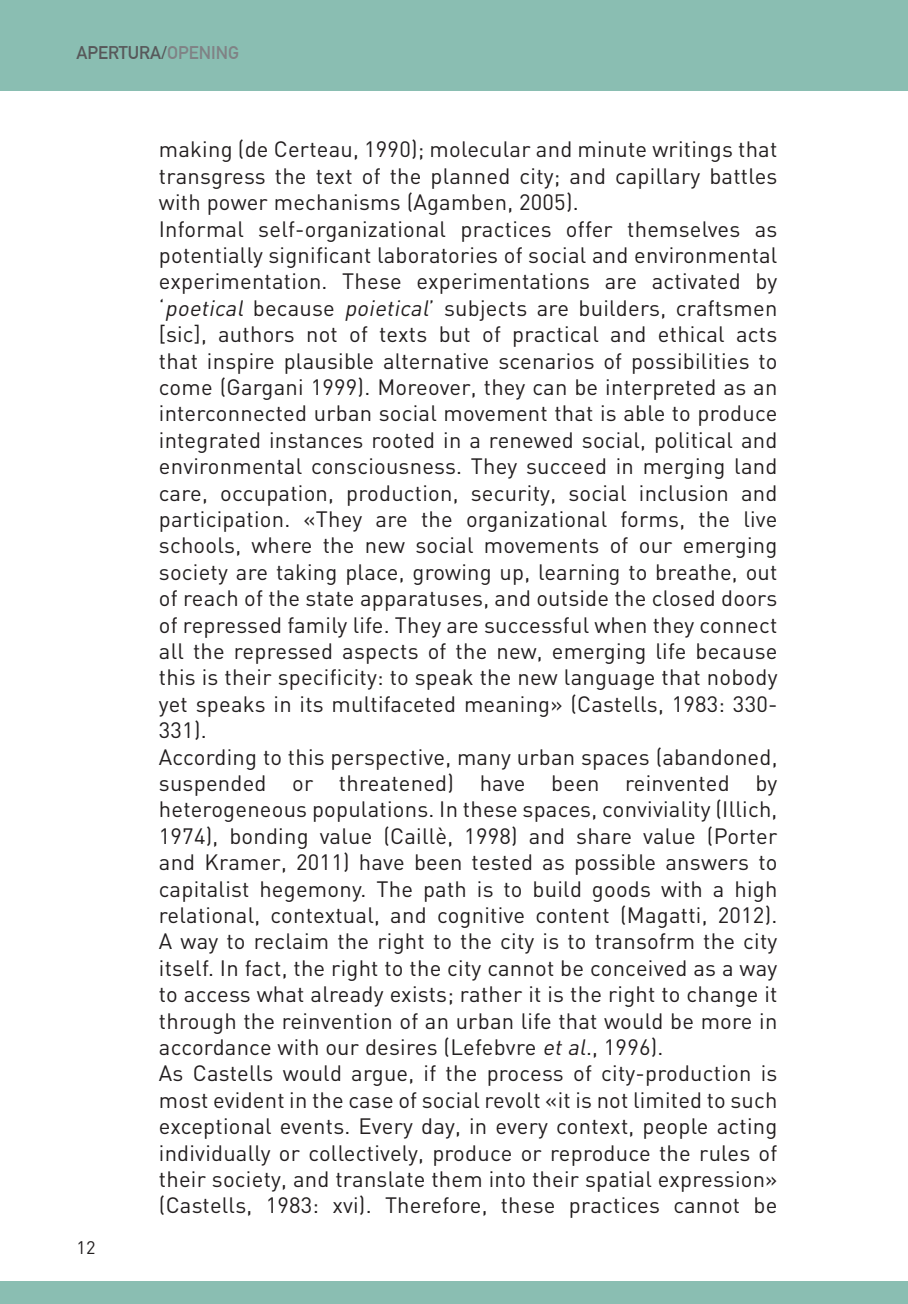
<style>
.page{position:relative;width:908px;height:1304px;background:#fff}
.page>*{position:absolute;margin:0;border:0;box-sizing:border-box;transform-origin:0 0}
.t1{font:22px/26.4px "DIN";letter-spacing:.01em;color:#231f20;text-align:justify}
.t2{font:700 18px "DIN Alternate";color:#57585a}
.t3{font:18px "DIN";color:#231f20}
.s1{color:#808285}
.s2{font-style:italic}
</style>
<div class="page">
<div style="left:0;top:0;width:907px;height:90px;background:#8abeb2"></div>
<div style="left:0;top:1281px;width:907px;height:23px;background:#8abeb2"></div>
<p class="t2" style="left:77px;top:39px;width:164px">APERTURA/<span class="s1">OPENING</span></p>
<p class="t3" style="left:77px;top:1237px;width:20px">12</p>
<p class="t1" style="left:159px;top:136px;width:620px">making (de Certeau, 1990); molecular and minute writings that transgress the text of the planned city; and capillary battles with power mechanisms (Agamben, 2005).</p>
<p class="t1" style="left:159px;top:215px;width:620px">Informal self-organizational practices offer themselves as potentially significant laboratories of social and environmental experimentation. These experimentations are activated by ‘<span class="s2">poetical</span> because <span class="s2">poietical</span>’ subjects are builders, craftsmen [sic], authors not of texts but of practical and ethical acts that inspire plausible alternative scenarios of possibilities to come (Gargani 1999). Moreover, they can be interpreted as an interconnected urban social movement that is able to produce integrated instances rooted in a renewed social, political and environmental consciousness. They succeed in merging land care, occupation, production, security, social inclusion and participation. «They are the organizational forms, the live schools, where the new social movements of our emerging society are taking place, growing up, learning to breathe, out of reach of the state apparatuses, and outside the closed doors of repressed family life. They are successful when they connect all the repressed aspects of the new, emerging life because this is their specificity: to speak the new language that nobody yet speaks in its multifaceted meaning» (Castells, 1983: 330- 331).</p>
<p class="t1" style="left:159px;top:743px;width:620px">According to this perspective, many urban spaces (abandoned, suspended or threatened) have been reinvented by heterogeneous populations. In these spaces, conviviality (Illich, 1974), bonding value (Caillè, 1998) and share value (Porter and Kramer, 2011) have been tested as possible answers to capitalist hegemony. The path is to build goods with a high relational, contextual, and cognitive content (Magatti, 2012).<br>A way to reclaim the right to the city is to transofrm the city itself. In fact, the right to the city cannot be conceived as a way to access what already exists; rather it is the right to change it through the reinvention of an urban life that would be more in accordance with our desires (Lefebvre <span class="s2">etal</span>., 1996).</p>
<p class="t1" style="left:159px;top:1060px;width:620px">As Castells would argue, if the process of city-production is most evident in the case of social revolt «it is not limited to such exceptional events. Every day, in every context, people acting individually or collectively, produce or reproduce the rules of their society, and translate them into their spatial expression» (Castells, 1983: xvi). Therefore, these practices cannot be</p>
</div>
